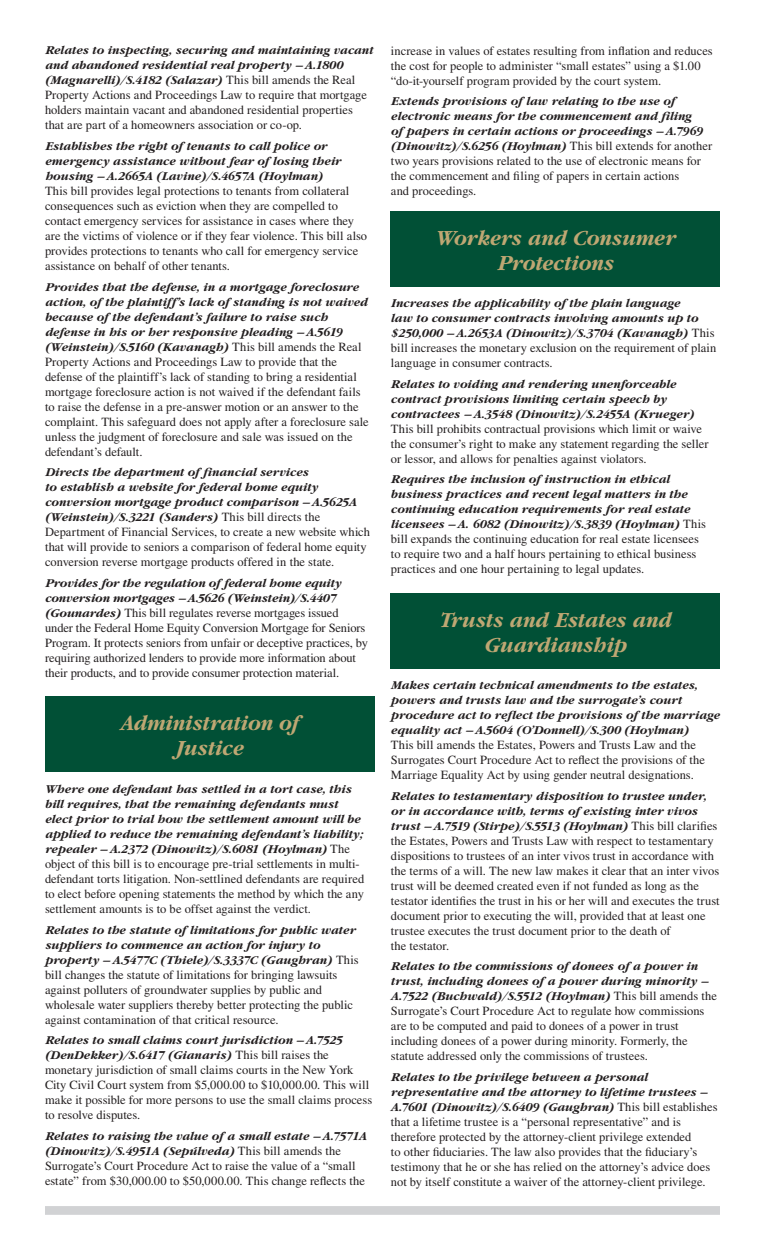
<style>
.page{position:relative;width:765px;height:1260px;background:#fff}
.page>*{position:absolute;margin:0;border:0;box-sizing:border-box;transform-origin:0 0}
.t1{font:italic 700 22.5px/25px "Garamond";letter-spacing:-.005em;color:#bfa773;text-align:center;scale:.95 1}
.t2{font:12.5px/15px "Times";color:#231f20}
.t3{font:italic 700 12.5px/15px "Garamond";color:#231f20}
.s1{font-family:"Times";font-weight:400;font-style:normal}
.s2{font-family:"Garamond";font-weight:700;font-style:italic}
</style>
<div class="page">
<div style="left:45px;top:697px;width:329px;height:75px;background:#015036"></div>
<div style="left:391px;top:211px;width:329px;height:76px;background:#015036"></div>
<div style="left:391px;top:593px;width:329px;height:75px;background:#015036"></div>
<div style="left:45px;top:1206px;width:675px;height:9px;background:#d1d2d4"></div>
<p class="t3" style="left:45px;top:43px;width:330px">Relates to inspecting, securing and maintaining vacant and abandoned residential real property – A.1800 (Magnarelli)/S.4182 (Salazar) <span class="s1">This bill amends the Real</span></p>
<p class="t2" style="left:45px;top:88px;width:323px">Property Actions and Proceedings Law to require that mortgage holders maintain vacant and abandoned residential properties that are part of a homeowners association or co-op.</p>
<p class="t3" style="left:45px;top:139px;width:298px">Establishes the right of tenants to call police or emergency assistance without fear of losing their housing – A.2665A (Lavine)/S.4657A (Hoylman)</p>
<p class="t2" style="left:45px;top:183px;width:324px">This bill provides legal protections to tenants from collateral consequences such as eviction when they are compelled to contact emergency services for assistance in cases where they are the victims of violence or if they fear violence. This bill also provides protections to tenants who call for emergency service assistance on behalf of other tenants.</p>
<p class="t3" style="left:45px;top:279px;width:324px">Provides that the defense, in a mortgage foreclosure action, of the plaintiff’s lack of standing is not waived because of the defendant’s failure to raise such defense in his or her responsive pleading – A.5619 (Weinstein)/S.5160 (Kavanagh) <span class="s1">This bill amends the Real</span></p>
<p class="t2" style="left:45px;top:354px;width:325px">Property Actions and Proceedings Law to provide that the defense of the plaintiff’s lack of standing to bring a residential mortgage foreclosure action is not waived if the defendant fails to raise the defense in a pre-answer motion or an answer to the complaint. This safeguard does not apply after a foreclosure sale unless the judgment of foreclosure and sale was issued on the defendant’s default.</p>
<p class="t3" style="left:45px;top:465px;width:313px">Directs the department of financial services<br>to establish a website for federal home equity conversion mortgage product comparison – A.5625A (Weinstein)/S.3221 (Sanders) <span class="s1">This bill directs the</span></p>
<p class="t2" style="left:45px;top:525px;width:327px">Department of Financial Services, to create a new website which that will provide to seniors a comparison of federal home equity conversion reverse mortgage products offered in the state.</p>
<p class="t3" style="left:45px;top:576px;width:298px">Provides for the regulation of federal home equity conversion mortgages – A.5626 (Weinstein)/S.4407</p>
<p class="t2" style="left:45px;top:605px;width:324px"><span class="s2">(Gounardes)</span> This bill regulates reverse mortgages issued under the Federal Home Equity Conversion Mortgage for Seniors Program. It protects seniors from unfair or deceptive practices, by requiring authorized lenders to provide more information about their products, and to provide consumer protection material.</p>
<h1 class="t1" style="left:120px;top:711px;width:190px">Administration of<br>Justice</h1>
<p class="t3" style="left:45px;top:782px;width:320px">Where one defendant has settled in a tort case, this bill requires, that the remaining defendants must elect prior to trial how the settlement amount will be applied to reduce the remaining defendant’s liability; repealer – A.2372 (Dinowitz)/S.6081 (Hoylman) <span class="s1">The</span></p>
<p class="t2" style="left:45px;top:856px;width:321px">object of this bill is to encourage pre-trial settlements in multi&shy;defendant torts litigation. Non-settlined defendants are required to elect before opening statements the method by which the any settlement amounts is to be offset against the verdict.</p>
<p class="t3" style="left:45px;top:922px;width:315px">Relates to the statute of limitations for public water suppliers to commence an action for injury to property – A.5477C (Thiele)/S.3337C (Gaughran) <span class="s1">This</span></p>
<p class="t2" style="left:45px;top:967px;width:310px">bill changes the statute of limitations for bringing lawsuits against polluters of groundwater supplies by public and wholesale water suppliers thereby better protecting the public against contamination of that critical resource.</p>
<p class="t3" style="left:45px;top:1033px;width:299px">Relates to small claims court jurisdiction – A.7525 (DenDekker)/S.6417 (Gianaris) <span class="s1">This bill raises the</span></p>
<p class="t2" style="left:45px;top:1062px;width:329px">monetary jurisdiction of small claims courts in the New York City Civil Court system from $5,000.00 to $10,000.00. This will make it possible for more persons to use the small claims process to resolve disputes.</p>
<p class="t3" style="left:45px;top:1128px;width:323px">Relates to raising the value of a small estate – A.7571A (Dinowitz)/S.4951A (Sepúlveda) <span class="s1">This bill amends the</span></p>
<p class="t2" style="left:45px;top:1158px;width:321px">Surrogate’s Court Procedure Act to raise the value of a “small estate” from $30,000.00 to $50,000.00. This change reflects the</p>
<p class="t2" style="left:391px;top:43px;width:323px">increase in values of estates resulting from inflation and reduces the cost for people to administer “small estates” using a $1.00 “do-it-yourself program provided by the court system.</p>
<p class="t3" style="left:391px;top:94px;width:323px">Extends provisions of law relating to the use of electronic means for the commencement and filing<br>of papers in certain actions or proceedings – A.7969 (Dinowitz)/S.6256 (Hoylman) <span class="s1">This bill extends for another</span></p>
<p class="t2" style="left:391px;top:154px;width:312px">two years provisions related to the use of electronic means for the commencement and filing of papers in certain actions<br>and proceedings.</p>
<h1 class="t1" style="left:435px;top:225px;width:254px">Workers and Consumer<br>Protections</h1>
<p class="t3" style="left:391px;top:296px;width:325px">Increases the applicability of the plain language<br>law to consumer contracts involving amounts up to $250,000 – A.2653A (Dinowitz)/S.3704 (Kavanagh) <span class="s1">This</span></p>
<p class="t2" style="left:391px;top:340px;width:327px">bill increases the monetary exclusion on the requirement of plain language in consumer contracts.</p>
<p class="t3" style="left:391px;top:377px;width:305px">Relates to voiding and rendering unenforceable contract provisions limiting certain speech by contractees – A.3548 (Dinowitz)/S.2455A (Krueger)</p>
<p class="t2" style="left:391px;top:421px;width:319px">This bill prohibits contractual provisions which limit or waive the consumer’s right to make any statement regarding the seller or lessor, and allows for penalties against violators.</p>
<p class="t3" style="left:391px;top:472px;width:317px">Requires the inclusion of instruction in ethical business practices and recent legal matters in the continuing education requirements for real estate licensees – A. 6082 (Dinowitz)/S.3839 (Hoylman) <span class="s1">This</span></p>
<p class="t2" style="left:391px;top:532px;width:310px">bill expands the continuing education for real estate licensees to require two and a half hours pertaining to ethical business practices and one hour pertaining to legal updates.</p>
<h1 class="t1" style="left:440px;top:607px;width:245px">Trusts and Estates and<br>Guardianship</h1>
<p class="t3" style="left:391px;top:678px;width:331px">Makes certain technical amendments to the estates, powers and trusts law and the surrogate’s court procedure act to reflect the provisions of the marriage equality act – A.5604 (O’Donnell)/S.300 (Hoylman)</p>
<p class="t2" style="left:391px;top:737px;width:315px">This bill amends the Estates, Powers and Trusts Law and the<br>Surrogates Court Procedure Act to reflect the provisions of the<br>Marriage Equality Act by using gender neutral designations.</p>
<p class="t3" style="left:391px;top:788px;width:328px">Relates to testamentary disposition to trustee under, or in accordance with, terms of existing inter vivos trust – A.7519 (Stirpe)/S.5513 (Hoylman) <span class="s1">This bill clarifies</span></p>
<p class="t2" style="left:391px;top:833px;width:330px">the Estates, Powers and Trusts Law with respect to testamentary dispositions to trustees of an inter vivos trust in accordance with the terms of a will. The new law makes it clear that an inter vivos trust will be deemed created even if not funded as long as the testator identifies the trust in his or her will and executes the trust document prior to executing the will, provided that at least one trustee executes the trust document prior to the death of<br>the testator.</p>
<p class="t3" style="left:391px;top:959px;width:327px">Relates to the commissions of donees of a power in trust, including donees of a power during minority –<br>A.7522 (Buchwald)/S.5512 (Hoylman) <span class="s1">This bill amends the</span></p>
<p class="t2" style="left:391px;top:1004px;width:315px">Surrogate’s Court Procedure Act to regulate how commissions are to be computed and paid to donees of a power in trust including donees of a power during minority. Formerly, the statute addressed only the commissions of trustees.</p>
<p class="t3" style="left:391px;top:1070px;width:328px">Relates to the privilege between a personal representative and the attorney to lifetime trustees –<br>A.7601 (Dinowitz)/S.6409 (Gaughran) <span class="s1">This bill establishes</span></p>
<p class="t2" style="left:391px;top:1114px;width:321px">that a lifetime trustee is a “personal representative” and is therefore protected by the attorney-client privilege extended<br>to other fiduciaries. The law also provides that the fiduciary’s testimony that he or she has relied on the attorney’s advice does not by itself constitute a waiver of the attorney-client privilege.</p>
</div>
